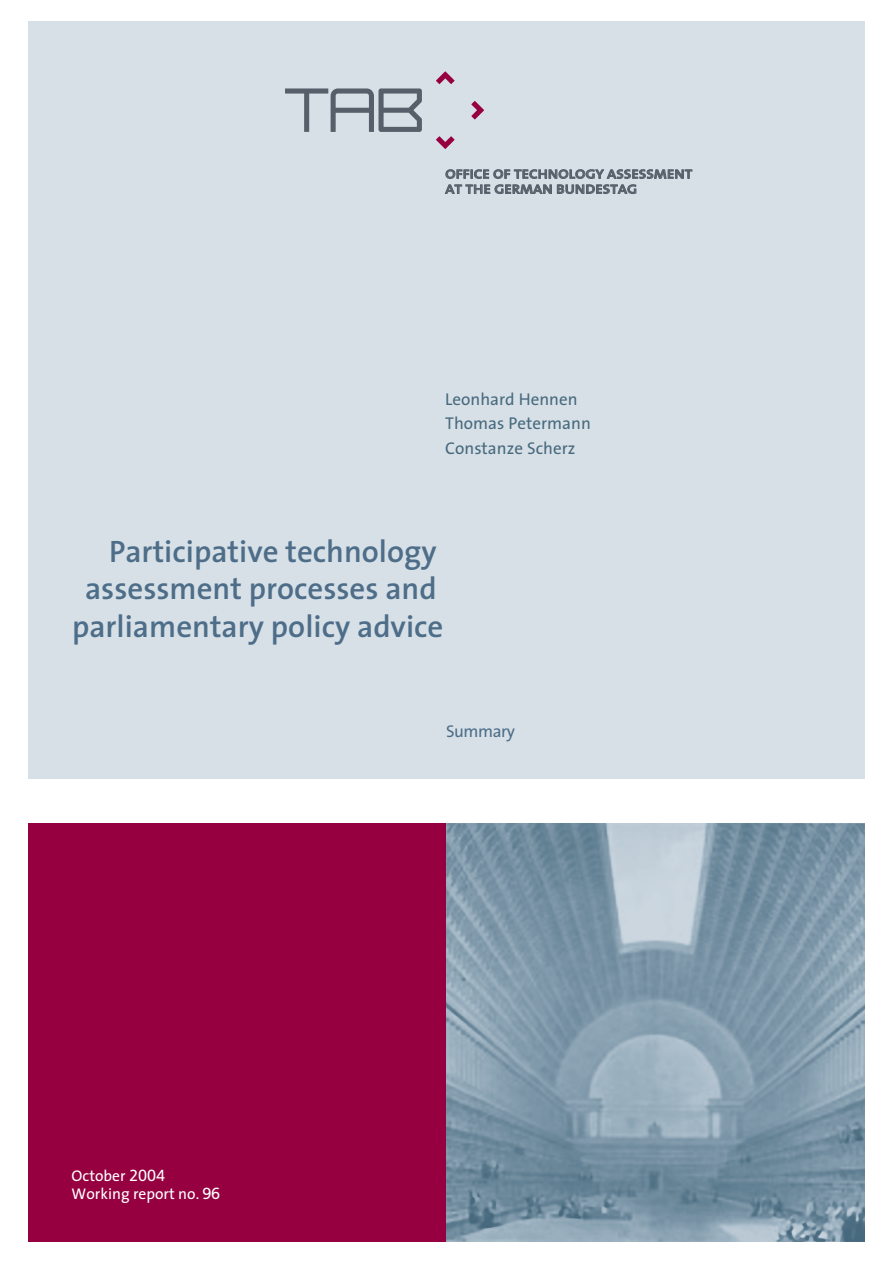
<style>
.page{position:relative;width:893px;height:1263px;background:#fff}
.page>*{position:absolute;margin:0;border:0;box-sizing:border-box;transform-origin:0 0}
.t1{font:600 31.05px/37.3px "The Sans";color:#4d6d88;text-align:right}
.t2{font:17.1px/24.3px "The Sans Plain";color:#47697d}
.t3{font:17.1px "The Sans Plain";letter-spacing:-.025em;color:#4d6d88}
.t4{font:15.6px/18.6px "The Sans Plain";color:#fff}
.t5{font:600 12.6px/15.1px "The Sans";letter-spacing:.015em;color:#575f6a;scale:1.15 1}
</style>
<div class="page">
<div style="left:28px;top:21px;width:837px;height:758px;background:#d7e0e7"></div>
<div style="left:28px;top:823px;width:837px;height:418px;background:#960041"></div>
<img style="left:446px;top:823px;width:419px;height:418px">
<svg style="left:285px;top:88px;width:137px;height:44px"></svg>
<svg style="left:446px;top:170px;width:246px;height:9px"></svg>
<svg style="left:445px;top:185px;width:191px;height:9px"></svg>
<svg style="left:471px;top:101px;width:13px;height:18px"></svg>
<svg style="left:436px;top:71px;width:19px;height:13px"></svg>
<svg style="left:436px;top:136px;width:19px;height:13px"></svg>
<p class="t5" style="left:445px;top:166px;width:216px">OFFICE OF TECHNOLOGY ASSESSMENT<br>AT THE GERMAN BUNDESTAG</p>
<p class="t2" style="left:445px;top:387px;width:147px">Leonhard Hennen<br>Thomas Petermann<br>Constanze Scherz</p>
<p class="t1" style="left:72px;top:532px;width:373px">Participative technology assessment processes and parliamentary policy advice</p>
<p class="t4" style="left:72px;top:1165px;width:150px">October 2004<br>Working report no. 96</p>
<p class="t3" style="left:446px;top:717px;width:71px">Summary</p>
</div>
